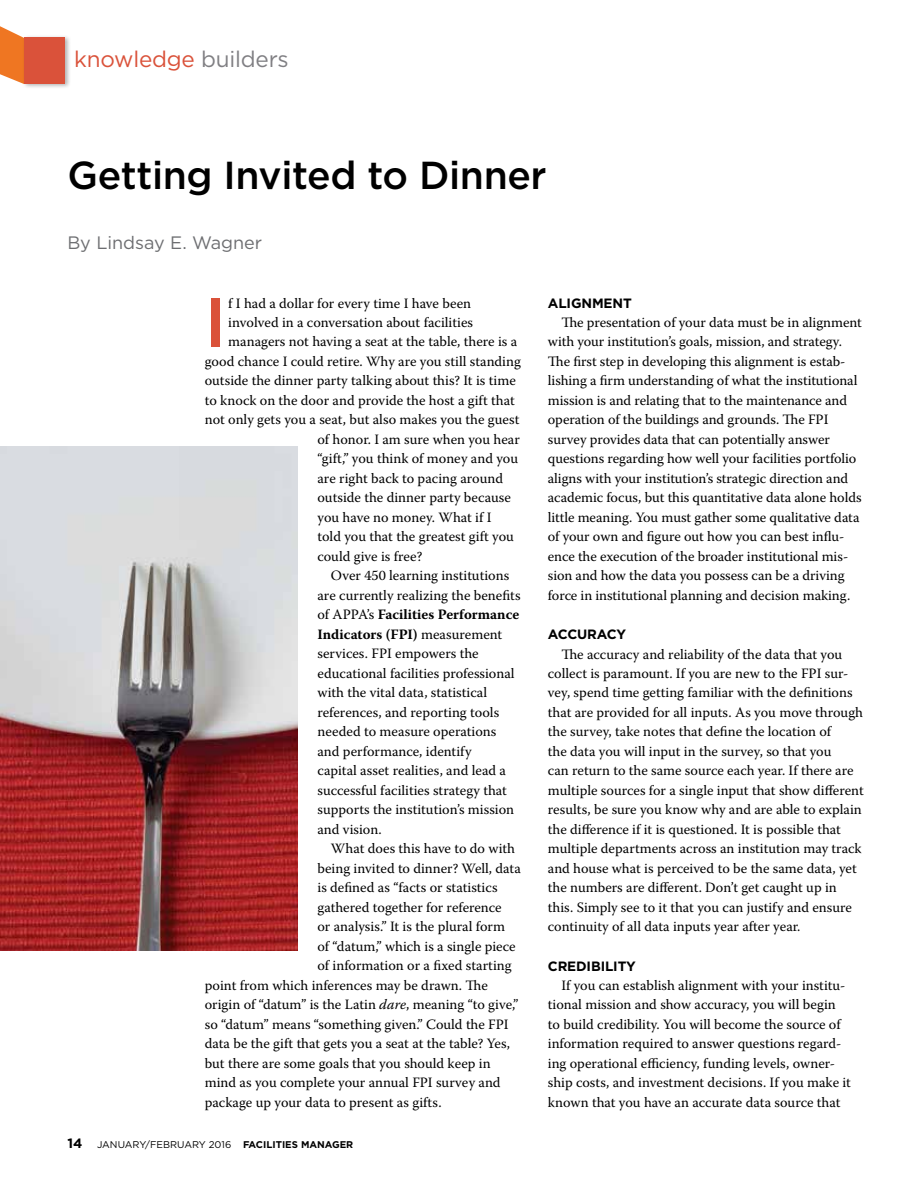
<style>
.page{position:relative;width:918px;height:1188px;background:#fff}
.page>*{position:absolute;margin:0;border:0;box-sizing:border-box;transform-origin:0 0}
.t1{font:500 69.9px "Gotham";color:#da523a}
.t2{font:500 39px "Gotham";letter-spacing:-.01em;color:#000}
.t3{font:22.5px "Gotham";letter-spacing:-.01em;color:#da523a}
.t4{font:18px "Gotham";color:#6d6e71}
.t5{font:14.25px/19.5px "Warnock Pro";color:#000}
.t6{font:700 14.25px "Warnock Pro";color:#000}
.t7{font:700 13.5px "Gotham";letter-spacing:-.01em;color:#000}
.t8{font:9.75px "Gotham";color:#000}
.s1{color:#807f83}
.s2{font-weight:400}
.s3{font-style:italic}
.s4{font-weight:700}
</style>
<div class="page">
<svg style="left:0;top:26px;width:23px;height:58px"></svg>
<div style="left:23px;top:35px;width:48px;height:54px;background:#000;opacity:.3"></div>
<div style="left:24px;top:38px;width:40px;height:46px;background:#da523a"></div>
<img style="left:0;top:447px;width:297px;height:503px">
<h3 class="t3" style="left:74px;top:44px;width:216px">knowledge <span class="s1">builders</span></h3>
<h2 class="t2" style="left:68px;top:153px;width:481px">Getting Invited to Dinner</h2>
<p class="t4" style="left:68px;top:231px;width:196px">By Lindsay E. Wagner</p>
<h1 class="t1" style="left:205px;top:282px;width:24px">I</h1>
<p class="t5" style="left:228px;top:293px;width:244px">f I had a dollar for every time I have been</p>
<p class="t5" style="left:228px;top:312px;width:246px">involved in a conversation about facilities</p>
<p class="t5" style="left:228px;top:332px;width:291px">managers not having a seat at the table, there is a</p>
<p class="t5" style="left:205px;top:351px;width:318px">good chance I could retire. Why are you still standing</p>
<p class="t5" style="left:205px;top:371px;width:313px">outside the dinner party talking about this? It is time</p>
<p class="t5" style="left:205px;top:390px;width:312px">to knock on the door and provide the host a gift that</p>
<p class="t5" style="left:205px;top:410px;width:316px">not only gets you a seat, but also makes you the guest</p>
<p class="t5" style="left:317px;top:429px;width:204px">of honor. I am sure when you hear</p>
<p class="t5" style="left:317px;top:449px;width:202px">“gift,” you think of money and you</p>
<p class="t5" style="left:317px;top:468px;width:187px">are right back to pacing around</p>
<p class="t5" style="left:317px;top:488px;width:195px">outside the dinner party because</p>
<p class="t5" style="left:317px;top:507px;width:176px">you have no money. What if I</p>
<p class="t5" style="left:317px;top:527px;width:198px">told you that the greatest gift you</p>
<p class="t5" style="left:317px;top:546px;width:106px">could give is free?</p>
<p class="t5" style="left:331px;top:566px;width:180px">Over 450 learning institutions</p>
<p class="t5" style="left:317px;top:585px;width:205px">are currently realizing the benefits</p>
<p class="t6" style="left:317px;top:606px;width:203px"><span class="s2">of APPA’s</span> Facilities Performance</p>
<p class="t6" style="left:317px;top:626px;width:186px">Indicators (FPI) <span class="s2">measurement</span></p>
<p class="t5" style="left:317px;top:644px;width:163px">services. FPI empowers the</p>
<p class="t5" style="left:317px;top:663px;width:199px">educational facilities professional</p>
<p class="t5" style="left:317px;top:683px;width:171px">with the vital data, statistical</p>
<p class="t5" style="left:317px;top:702px;width:183px">references, and reporting tools</p>
<p class="t5" style="left:317px;top:722px;width:180px">needed to measure operations</p>
<p class="t5" style="left:317px;top:741px;width:156px">and performance, identify</p>
<p class="t5" style="left:317px;top:761px;width:190px">capital asset realities, and lead a</p>
<p class="t5" style="left:317px;top:780px;width:191px">successful facilities strategy that</p>
<p class="t5" style="left:317px;top:800px;width:198px">supports the institution’s mission</p>
<p class="t5" style="left:317px;top:819px;width:66px">and vision.</p>
<p class="t5" style="left:331px;top:839px;width:186px">What does this have to do with</p>
<p class="t5" style="left:317px;top:858px;width:205px">being invited to dinner? Well, data</p>
<p class="t5" style="left:317px;top:878px;width:182px">is defined as “facts or statistics</p>
<p class="t5" style="left:317px;top:897px;width:186px">gathered together for reference</p>
<p class="t5" style="left:317px;top:917px;width:189px">or analysis.” It is the plural form</p>
<p class="t5" style="left:317px;top:936px;width:200px">of “datum,” which is a single piece</p>
<p class="t5" style="left:317px;top:956px;width:196px">of information or a fixed starting</p>
<p class="t5" style="left:205px;top:975px;width:285px">point from which inferences may be drawn. The</p>
<p class="t5" style="left:205px;top:995px;width:315px">origin of “datum” is the Latin <span class="s3">dare</span>, meaning “to give,”</p>
<p class="t5" style="left:205px;top:1014px;width:306px">so “datum” means “something given.” Could the FPI</p>
<p class="t5" style="left:205px;top:1034px;width:307px">data be the gift that gets you a seat at the table? Yes,</p>
<p class="t5" style="left:205px;top:1053px;width:287px">but there are some goals that you should keep in</p>
<p class="t5" style="left:205px;top:1073px;width:297px">mind as you complete your annual FPI survey and</p>
<p class="t5" style="left:205px;top:1092px;width:238px">package up your data to present as gifts.</p>
<p class="t7" style="left:68px;top:1134px;width:16px">14</p>
<p class="t8" style="left:97px;top:1138px;width:258px">JANUARY/FEBRUARY 2016 <span class="s4">FACILITIES MANAGER</span></p>
<p class="t7" style="left:548px;top:294px;width:85px">ALIGNMENT</p>
<p class="t5" style="left:548px;top:312px;width:316px;text-indent:13px">The presentation of your data must be in alignment with your institution’s goals, mission, and strategy.<br>The first step in developing this alignment is estab&shy;lishing a firm understanding of what the institutional mission is and relating that to the maintenance and operation of the buildings and grounds. The FPI survey provides data that can potentially answer questions regarding how well your facilities portfolio aligns with your institution’s strategic direction and academic focus, but this quantitative data alone holds little meaning. You must gather some qualitative data of your own and figure out how you can best influ&shy;ence the execution of the broader institutional mis&shy;sion and how the data you possess can be a driving force in institutional planning and decision making.</p>
<p class="t7" style="left:548px;top:625px;width:80px">ACCURACY</p>
<p class="t5" style="left:548px;top:644px;width:317px;text-indent:13px">The accuracy and reliability of the data that you collect is paramount. If you are new to the FPI sur&shy;vey, spend time getting familiar with the definitions that are provided for all inputs. As you move through the survey, take notes that define the location of<br>the data you will input in the survey, so that you<br>can return to the same source each year. If there are multiple sources for a single input that show different results, be sure you know why and are able to explain the difference if it is questioned. It is possible that multiple departments across an institution may track and house what is perceived to be the same data, yet the numbers are different. Don’t get caught up in this. Simply see to it that you can justify and ensure continuity of all data inputs year after year.</p>
<p class="t7" style="left:548px;top:957px;width:90px">CREDIBILITY</p>
<p class="t5" style="left:548px;top:975px;width:305px;text-indent:13px">If you can establish alignment with your institu&shy;tional mission and show accuracy, you will begin to build credibility. You will become the source of information required to answer questions regard&shy;ing operational efficiency, funding levels, owner&shy;ship costs, and investment decisions. If you make it known that you have an accurate data source that</p>
</div>
